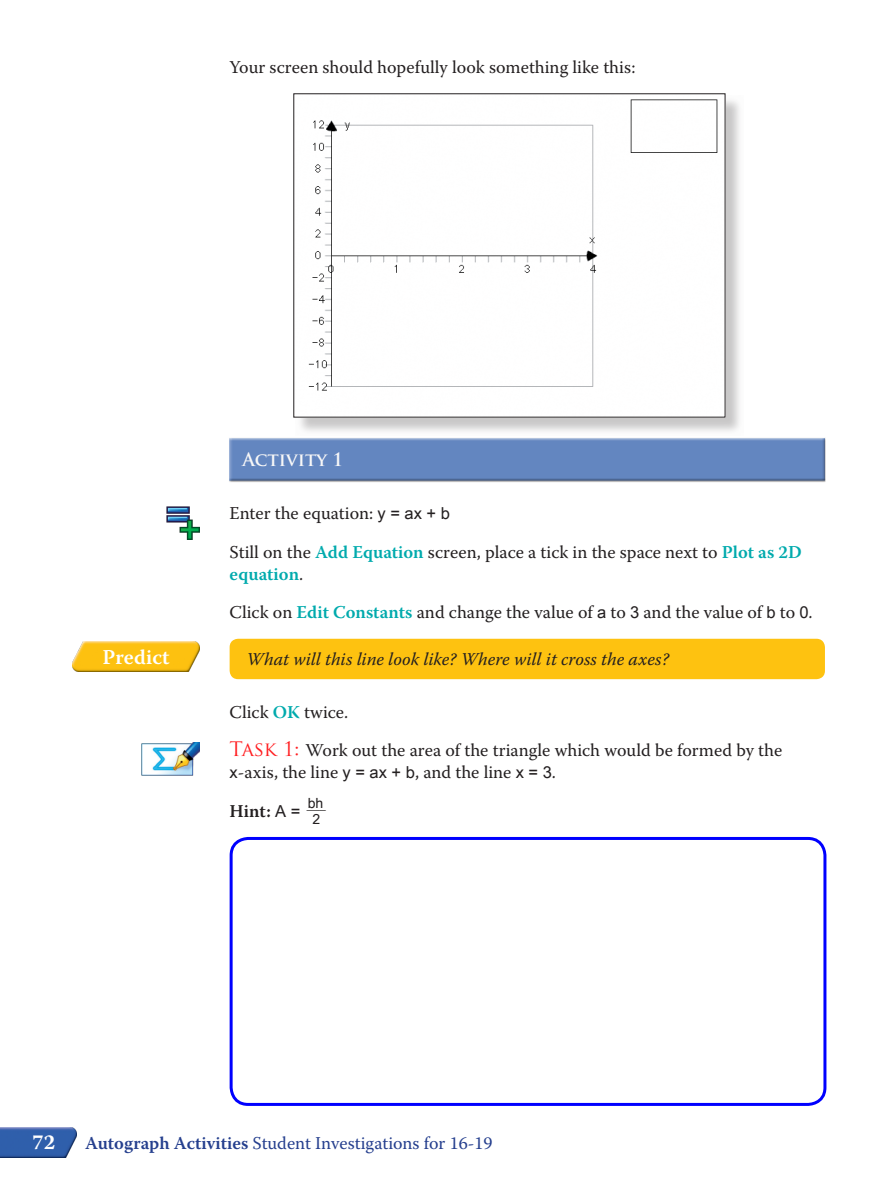
<style>
.page{position:relative;width:893px;height:1191px;background:#fff}
.page>*{position:absolute;margin:0;border:0;box-sizing:border-box;transform-origin:0 0}
.t1{font:600 21px "Warnock Pro";letter-spacing:.005em;color:#fff}
.t2{font:700 21px "Warnock Pro";color:#fff}
.t3{font:18px/38.5px "Warnock Pro";color:#231f20}
.t4{font:italic 18px "Warnock Pro";color:#231f20}
.t5{font:18px "Warnock Pro";color:#253f8e}
.t6{font:700 18px "Trajan Pro";color:#fff}
.t7{font:14.1px/16px "Arialfor Autograph Uni";color:#231f20;text-align:center}
.s1{font-family:"Arialfor Autograph Uni";font-size:16.5px}
.s2{font-weight:600;color:#00aaad}
.s3{font-family:"Trajan Pro";font-size:19.5px;color:#ff1e21}
.s4{font-weight:600}
</style>
<div class="page">
<img style="left:0;top:1127px;width:76px;height:30px">
<div style="left:296px;top:96px;width:448px;height:340px;background:#231f20;opacity:.25"></div>
<img style="left:296px;top:96px;width:427px;height:319px">
<div style="left:228px;top:438px;width:598px;height:45px;background:#231f20;opacity:.75"></div>
<div style="left:230px;top:639px;width:595px;height:40px;background:#fec210;border-radius:9px"></div>
<img style="left:72px;top:641px;width:128px;height:31px">
<div style="left:230px;top:837px;width:596px;height:269px;border:3px solid #00f;border-radius:17px"></div>
<img style="left:166px;top:506px;width:34px;height:34px">
<img style="left:141px;top:742px;width:59px;height:34px">
<p class="t3" style="left:230px;top:47px;width:407px">Your screen should hopefully look something like this:</p>
<p class="t6" style="left:242px;top:448px;width:103px">Activity 1</p>
<p class="t3" style="left:230px;top:494px;width:573px">Enter the equation: <span class="s1">y = ax + b<br></span>Still on the <span class="s2">Add Equation</span> screen, place a tick in the space next to <span class="s2">Plot as 2D</span></p>
<p class="t3" style="left:230px;top:554px;width:585px"><span class="s2">equation</span>.<br>Click on <span class="s2">Edit Constants</span> and change the value of <span class="s1">a</span> to <span class="s1">3</span> and the value of <span class="s1">b</span> to <span class="s1">0</span>.</p>
<p class="t1" style="left:102px;top:644px;width:69px">Predict</p>
<p class="t4" style="left:247px;top:648px;width:424px">What will this line look like? Where will it cross the axes?</p>
<p class="t3" style="left:230px;top:692px;width:554px">Click <span class="s2">OK</span> twice.<br><span class="s3">Task 1:</span> Work out the area of the triangle which would be formed by the</p>
<p class="t3" style="left:230px;top:752px;width:328px"><span class="s1">x</span>-axis, the line <span class="s1">y = ax + b</span>, and the line <span class="s1">x = 3</span>.<br><span class="s4">Hint:</span> <span class="s1">A =</span> <sup>___</sup></p>
<p class="t7" style="left:308px;top:796px;width:17px">bh<br>2</p>
<p class="t2" style="left:33px;top:1129px;width:24px">72</p>
<p class="t5" style="left:85px;top:1132px;width:409px"><span class="s4">Autograph Activities</span> Student Investigations for 16-19</p>
</div>
